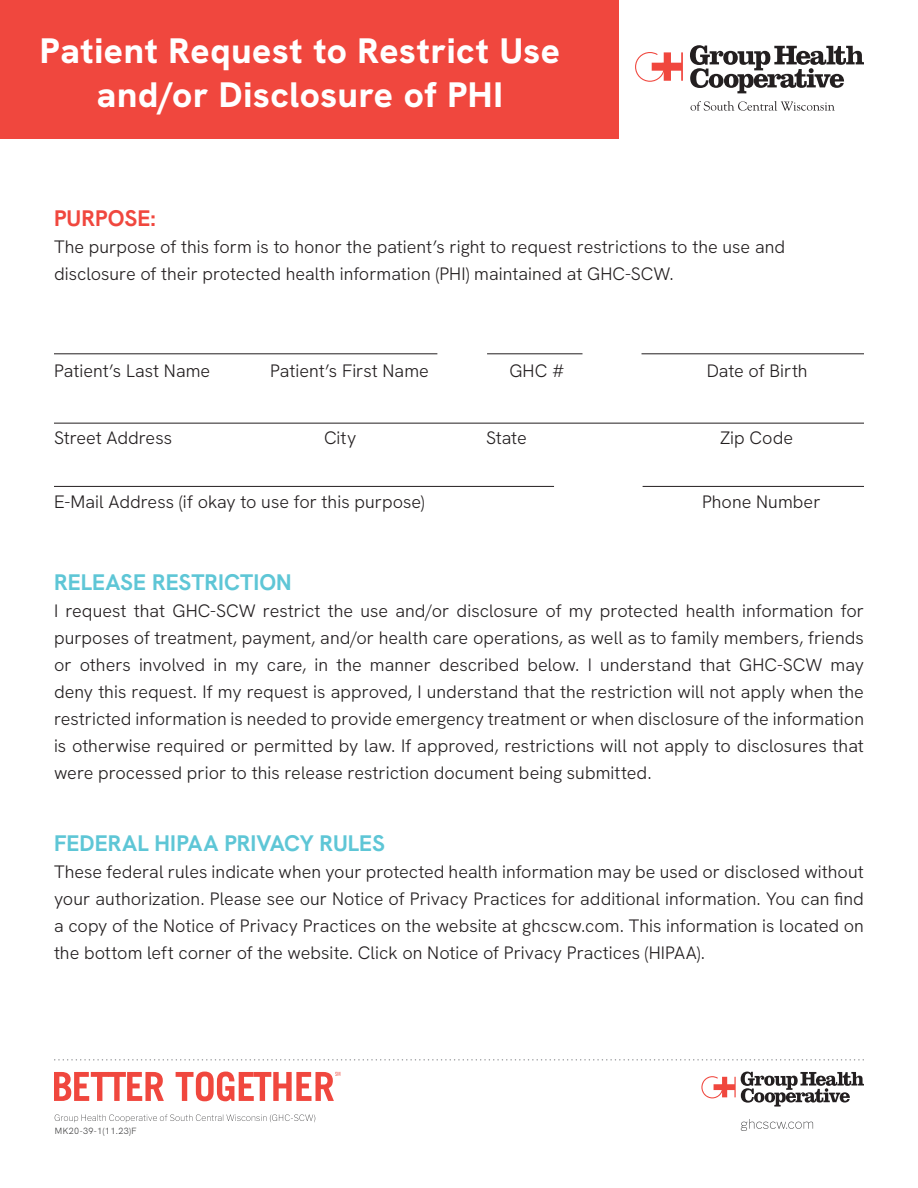
<style>
.page{position:relative;width:918px;height:1188px;background:#fff}
.page>*{position:absolute;margin:0;border:0;box-sizing:border-box;transform-origin:0 0}
.t1{font:800 35.4px "Hanken Grotesk";letter-spacing:.02em;color:#fff}
.t2{font:700 22.5px "Hanken Grotesk";color:#5ec6d6}
.t3{font:700 22.5px "Hanken Grotesk";letter-spacing:-.005em;color:#f0473e}
.t4{font:300 18px/27px "Hanken Grotesk";color:#231f20;text-align:justify}
.t5{font:300 9px "Hanken Grotesk";letter-spacing:.045em;color:#3e3e3f}
</style>
<div class="page">
<svg style="left:690px;top:45px;width:174px;height:48px"></svg>
<svg style="left:635px;top:52px;width:48px;height:30px"></svg>
<svg style="left:691px;top:101px;width:144px;height:10px"></svg>
<hr style="left:54px;top:486px;width:500px;height:1px;background:#231f20">
<hr style="left:643px;top:486px;width:221px;height:1px;background:#231f20">
<hr style="left:54px;top:423px;width:810px;height:1px;background:#231f20">
<hr style="left:54px;top:353px;width:383px;height:1px;background:#231f20">
<hr style="left:487px;top:353px;width:96px;height:1px;background:#231f20">
<hr style="left:642px;top:353px;width:222px;height:1px;background:#231f20">
<svg style="left:54px;top:1059px;width:810px;height:2px"></svg>
<svg style="left:701px;top:1072px;width:163px;height:35px"></svg>
<svg style="left:741px;top:1119px;width:72px;height:12px"></svg>
<svg style="left:54px;top:1072px;width:110px;height:29px"></svg>
<svg style="left:176px;top:1072px;width:164px;height:29px"></svg>
<svg style="left:55px;top:1114px;width:260px;height:8px"></svg>
<div style="left:0;top:0;width:619px;height:138px;background:#f0473e"></div>
<p class="t1" style="left:40px;top:28px;width:522px">Patient Request to Restrict Use</p>
<p class="t1" style="left:97px;top:72px;width:408px">and/or Disclosure of PHI</p>
<p class="t3" style="left:54px;top:203px;width:103px">PURPOSE:</p>
<p class="t4" style="left:54px;top:232px;width:733px">The purpose of this form is to honor the patient’s right to request restrictions to the use and disclosure of their protected health information (PHI) maintained at GHC-SCW.</p>
<p class="t4" style="left:54px;top:357px;width:158px">Patient’s Last Name</p>
<p class="t4" style="left:270px;top:357px;width:160px">Patient’s First Name</p>
<p class="t4" style="left:509px;top:357px;width:57px">GHC #</p>
<p class="t4" style="left:707px;top:357px;width:102px">Date of Birth</p>
<p class="t4" style="left:54px;top:424px;width:120px">Street Address</p>
<p class="t4" style="left:324px;top:424px;width:34px">City</p>
<p class="t4" style="left:486px;top:424px;width:42px">State</p>
<p class="t4" style="left:720px;top:424px;width:75px">Zip Code</p>
<p class="t4" style="left:54px;top:488px;width:372px">E-Mail Address (if okay to use for this purpose)</p>
<p class="t4" style="left:702px;top:488px;width:120px">Phone Number</p>
<p class="t2" style="left:54px;top:567px;width:239px">RELEASE RESTRICTION</p>
<p class="t4" style="left:54px;top:596px;width:812px">I request that GHC-SCW restrict the use and/or disclosure of my protected health information for purposes of treatment, payment, and/or health care operations, as well as to family members, friends or others involved in my care, in the manner described below. I understand that GHC-SCW may deny this request. If my request is approved, I understand that the restriction will not apply when the restricted information is needed to provide emergency treatment or when disclosure of the information is otherwise required or permitted by law. If approved, restrictions will not apply to disclosures that were processed prior to this release restriction document being submitted.</p>
<p class="t2" style="left:54px;top:828px;width:333px">FEDERAL HIPAA PRIVACY RULES</p>
<p class="t4" style="left:54px;top:857px;width:812px">These federal rules indicate when your protected health information may be used or disclosed without your authorization. Please see our Notice of Privacy Practices for additional information. You can find a copy of the Notice of Privacy Practices on the website at ghcscw.com. This information is located on the bottom left corner of the website. Click on Notice of Privacy Practices (HIPAA).</p>
<p class="t5" style="left:55px;top:1125px;width:83px">MK20-39-1(11.23)F</p>
</div>
